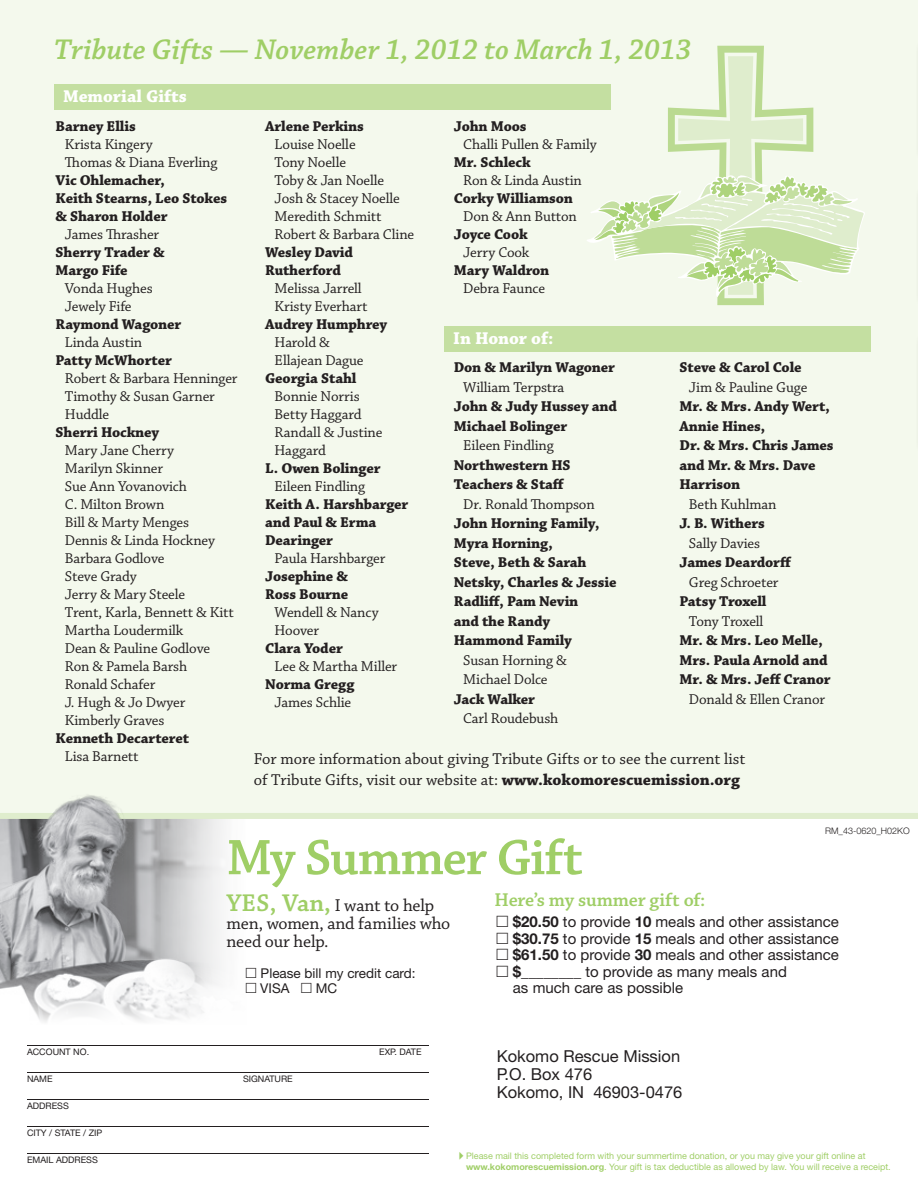
<style>
.page{position:relative;width:918px;height:1188px;background:#fff}
.page>*{position:absolute;margin:0;border:0;box-sizing:border-box;transform-origin:0 0}
.t1{font:600 52.5px "Chaparral Pro";letter-spacing:-.03em;color:#9fce66}
.t2{font:italic 600 30px "Chaparral Pro";color:#9fce66}
.t3{font:600 19.5px "Chaparral Pro";letter-spacing:-.015em;color:#9fce66}
.t4{font:18px/18px "Chaparral Pro";letter-spacing:-.01em;color:#231f20}
.t5{font:700 18px "Chaparral Pro";color:#fff}
.t6{font:16.5px/21px "Chaparral Pro";color:#231f20}
.t7{font:16.5px/18px "Helvetica Neue LT Std";color:#231f20}
.t8{font:15px/18px "Chaparral Pro";letter-spacing:-.01em;color:#231f20}
.t9{font:700 15px/19.5px "Chaparral Pro";letter-spacing:-.01em;color:#231f20}
.t10{font:15px "Helvetica Neue LT Std";color:#231f20}
.t11{font:13.5px/15px "Helvetica Neue LT Std";color:#231f20}
.t12{font:9px/10.5px "Helvetica Neue LT Std";color:#9fce66}
.t13{font:9px "Helvetica Neue LT Std";color:#231f20}
.t14{font:300 9px "Helvetica Neue LT Std";color:#231f20}
.s1{font-weight:700}
.s2{font-weight:600;font-size:25.5px;color:#9fce66}
.s3{font-family:"European Pi Three"}
</style>
<div class="page">
<div style="left:0;top:0;width:918px;height:816px;background:#f4f9ed"></div>
<hr style="left:27px;top:1045px;width:402px;height:1px;background:#231f20">
<hr style="left:27px;top:1072px;width:402px;height:1px;background:#231f20">
<hr style="left:27px;top:1099px;width:402px;height:1px;background:#231f20">
<hr style="left:27px;top:1126px;width:402px;height:1px;background:#231f20">
<hr style="left:27px;top:1153px;width:402px;height:1px;background:#231f20">
<div style="left:0;top:813px;width:918px;height:6px;background:#dfedcd"></div>
<div style="left:54px;top:84px;width:557px;height:26px;background:#c4dfa1"></div>
<div style="left:444px;top:326px;width:427px;height:26px;background:#c4dfa1"></div>
<svg style="left:587px;top:46px;width:278px;height:259px"></svg>
<img style="left:0;top:795px;width:225px;height:170px">
<svg style="left:0;top:965px;width:221px;height:57px;fill:#f5f5f5"></svg>
<h2 class="t2" style="left:54px;top:33px;width:639px">Tribute Gifts — November 1, 2012 to March 1, 2013</h2>
<p class="t5" style="left:63px;top:86px;width:125px">Memorial Gifts</p>
<p class="t9" style="left:56px;top:117px;width:82px">Barney Ellis</p>
<p class="t8" style="left:65px;top:135px;width:154px">Krista Kingery<br>Thomas &amp; Diana Everling</p>
<p class="t9" style="left:56px;top:171px;width:173px;line-height:18px">Vic Ohlemacher,<br>Keith Stearns, Leo Stokes &amp; Sharon Holder</p>
<p class="t8" style="left:65px;top:225px;width:96px">James Thrasher</p>
<p class="t9" style="left:56px;top:243px;width:111px;line-height:18px">Sherry Trader &amp;<br>Margo Fife</p>
<p class="t8" style="left:65px;top:279px;width:89px">Vonda Hughes<br>Jewely Fife</p>
<p class="t9" style="left:56px;top:315px;width:127px">Raymond Wagoner</p>
<p class="t8" style="left:65px;top:333px;width:79px">Linda Austin</p>
<p class="t9" style="left:56px;top:351px;width:118px">Patty McWhorter</p>
<p class="t8" style="left:65px;top:369px;width:174px">Robert &amp; Barbara Henninger<br>Timothy &amp; Susan Garner<br>Huddle</p>
<p class="t9" style="left:56px;top:423px;width:105px">Sherri Hockney</p>
<p class="t8" style="left:65px;top:441px;width:170px">Mary Jane Cherry<br>Marilyn Skinner<br>Sue Ann Yovanovich<br>C. Milton Brown<br>Bill &amp; Marty Menges<br>Dennis &amp; Linda Hockney<br>Barbara Godlove<br>Steve Grady<br>Jerry &amp; Mary Steele<br>Trent, Karla, Bennett &amp; Kitt<br>Martha Loudermilk<br>Dean &amp; Pauline Godlove<br>Ron &amp; Pamela Barsh<br>Ronald Schafer<br>J. Hugh &amp; Jo Dwyer<br>Kimberly Graves</p>
<p class="t9" style="left:56px;top:729px;width:135px">Kenneth Decarteret</p>
<p class="t8" style="left:65px;top:747px;width:75px">Lisa Barnett</p>
<p class="t9" style="left:265px;top:117px;width:100px">Arlene Perkins</p>
<p class="t8" style="left:275px;top:135px;width:141px">Louise Noelle<br>Tony Noelle<br>Toby &amp; Jan Noelle<br>Josh &amp; Stacey Noelle<br>Meredith Schmitt<br>Robert &amp; Barbara Cline</p>
<p class="t9" style="left:265px;top:243px;width:89px;line-height:18px">Wesley David<br>Rutherford</p>
<p class="t8" style="left:275px;top:279px;width:94px">Melissa Jarrell<br>Kristy Everhart</p>
<p class="t9" style="left:265px;top:315px;width:124px">Audrey Humphrey</p>
<p class="t8" style="left:275px;top:333px;width:90px">Harold &amp;<br>Ellajean Dague</p>
<p class="t9" style="left:265px;top:369px;width:93px">Georgia Stahl</p>
<p class="t8" style="left:275px;top:387px;width:109px">Bonnie Norris<br>Betty Haggard<br>Randall &amp; Justine<br>Haggard</p>
<p class="t9" style="left:265px;top:459px;width:117px">L. Owen Bolinger</p>
<p class="t8" style="left:275px;top:477px;width:92px">Eileen Findling</p>
<p class="t9" style="left:265px;top:495px;width:145px;line-height:18px">Keith A. Harshbarger and Paul &amp; Erma<br>Dearinger</p>
<p class="t8" style="left:275px;top:549px;width:112px">Paula Harshbarger</p>
<p class="t9" style="left:265px;top:567px;width:85px;line-height:18px">Josephine &amp;<br>Ross Bourne</p>
<p class="t8" style="left:275px;top:603px;width:105px">Wendell &amp; Nancy<br>Hoover</p>
<p class="t9" style="left:265px;top:639px;width:79px">Clara Yoder</p>
<p class="t8" style="left:275px;top:657px;width:124px">Lee &amp; Martha Miller</p>
<p class="t9" style="left:265px;top:675px;width:91px">Norma Gregg</p>
<p class="t8" style="left:275px;top:693px;width:78px">James Schlie</p>
<p class="t9" style="left:454px;top:117px;width:74px">John Moos</p>
<p class="t8" style="left:463px;top:135px;width:135px">Challi Pullen &amp; Family</p>
<p class="t9" style="left:454px;top:153px;width:78px">Mr. Schleck</p>
<p class="t8" style="left:463px;top:171px;width:120px">Ron &amp; Linda Austin</p>
<p class="t9" style="left:454px;top:189px;width:121px">Corky Williamson</p>
<p class="t8" style="left:463px;top:207px;width:115px">Don &amp; Ann Button</p>
<p class="t9" style="left:454px;top:225px;width:75px">Joyce Cook</p>
<p class="t8" style="left:463px;top:243px;width:68px">Jerry Cook</p>
<p class="t9" style="left:454px;top:261px;width:97px">Mary Waldron</p>
<p class="t8" style="left:463px;top:279px;width:83px">Debra Faunce</p>
<p class="t5" style="left:453px;top:328px;width:102px">In Honor of:</p>
<p class="t9" style="left:454px;top:358px;width:163px">Don &amp; Marilyn Wagoner</p>
<p class="t8" style="left:463px;top:378px;width:102px">William Terpstra</p>
<p class="t9" style="left:454px;top:397px;width:165px">John &amp; Judy Hussey and<br>Michael Bolinger</p>
<p class="t8" style="left:463px;top:437px;width:92px">Eileen Findling</p>
<p class="t9" style="left:454px;top:456px;width:118px">Northwestern HS<br>Teachers &amp; Staff</p>
<p class="t8" style="left:463px;top:495px;width:133px">Dr. Ronald Thompson</p>
<p class="t9" style="left:454px;top:514px;width:164px">John Horning Family,<br>Myra Horning,<br>Steve, Beth &amp; Sarah<br>Netsky, Charles &amp; Jessie<br>Radliff, Pam Nevin<br>and the Randy<br>Hammond Family</p>
<p class="t8" style="left:463px;top:651px;width:105px;line-height:19.5px">Susan Horning &amp;<br>Michael Dolce</p>
<p class="t9" style="left:454px;top:690px;width:83px">Jack Walker</p>
<p class="t8" style="left:463px;top:710px;width:97px">Carl Roudebush</p>
<p class="t6" style="left:254px;top:749px;width:493px">For more information about giving Tribute Gifts or to see the current list of Tribute Gifts, visit our website at: <span class="s1">www.kokomorescuemission.org</span></p>
<p class="t9" style="left:680px;top:358px;width:124px">Steve &amp; Carol Cole</p>
<p class="t8" style="left:689px;top:378px;width:120px">Jim &amp; Pauline Guge</p>
<p class="t9" style="left:680px;top:397px;width:156px">Mr. &amp; Mrs. Andy Wert,<br>Annie Hines,<br>Dr. &amp; Mrs. Chris James and Mr. &amp; Mrs. Dave<br>Harrison</p>
<p class="t8" style="left:689px;top:495px;width:89px">Beth Kuhlman</p>
<p class="t9" style="left:680px;top:514px;width:87px">J. B. Withers</p>
<p class="t8" style="left:689px;top:534px;width:73px">Sally Davies</p>
<p class="t9" style="left:680px;top:553px;width:114px">James Deardorff</p>
<p class="t8" style="left:689px;top:573px;width:91px">Greg Schroeter</p>
<p class="t9" style="left:680px;top:592px;width:89px">Patsy Troxell</p>
<p class="t8" style="left:689px;top:612px;width:76px">Tony Troxell</p>
<p class="t9" style="left:680px;top:631px;width:153px">Mr. &amp; Mrs. Leo Melle,<br>Mrs. Paula Arnold and<br>Mr. &amp; Mrs. Jeff Cranor</p>
<p class="t8" style="left:689px;top:690px;width:138px">Donald &amp; Ellen Cranor</p>
<p class="t14" style="left:825px;top:825px;width:86px">RM_43-0620_H02KO</p>
<h1 class="t1" style="left:226px;top:828px;width:358px">My Summer Gift</h1>
<p class="t4" style="left:227px;top:897px;width:225px"><span class="s2">YES, Van,</span> I want to help men, women, and families who need our help.</p>
<p class="t11" style="left:246px;top:966px;width:172px"><span class="s3">m</span> Please bill my credit card: <span class="s3">m</span> VISA <span class="s3">m</span> MC</p>
<h3 class="t3" style="left:495px;top:889px;width:212px">Here’s my summer gift of:</h3>
<p class="t10" style="left:496px;top:913px;width:344px"><span class="s3">m</span> <span class="s1">$20.50</span> to provide <span class="s1">10</span> meals and other assistance</p>
<p class="t10" style="left:496px;top:929px;width:344px"><span class="s3">m</span> <span class="s1">$30.75</span> to provide <span class="s1">15</span> meals and other assistance</p>
<p class="t10" style="left:496px;top:946px;width:344px"><span class="s3">m</span> <span class="s1">$61.50</span> to provide <span class="s1">30</span> meals and other assistance</p>
<p class="t10" style="left:496px;top:962px;width:292px"><span class="s3">m</span> <span class="s1">$</span>________ to provide as many meals and</p>
<p class="t10" style="left:513px;top:979px;width:172px">as much care as possible</p>
<p class="t13" style="left:27px;top:1046px;width:64px">ACCOUNT NO.</p>
<p class="t13" style="left:379px;top:1046px;width:44px">EXP. DATE</p>
<p class="t13" style="left:27px;top:1073px;width:27px">NAME</p>
<p class="t13" style="left:243px;top:1073px;width:51px">SIGNATURE</p>
<p class="t13" style="left:27px;top:1100px;width:43px">ADDRESS</p>
<p class="t13" style="left:27px;top:1127px;width:77px">CITY / STATE / ZIP</p>
<p class="t13" style="left:27px;top:1154px;width:72px">EMAIL ADDRESS</p>
<p class="t7" style="left:497px;top:1046px;width:187px">Kokomo Rescue Mission<br>P.O. Box 476<br>Kokomo, IN 46903-0476</p>
<p class="t12" style="left:466px;top:1151px;width:426px;text-indent:-7px"><span class="s3">A</span> Please mail this completed form with your summertime donation, or you may give your gift online at <span class="s1">www.kokomorescuemission.org</span>. Your gift is tax deductible as allowed by law. You will receive a receipt.</p>
</div>
